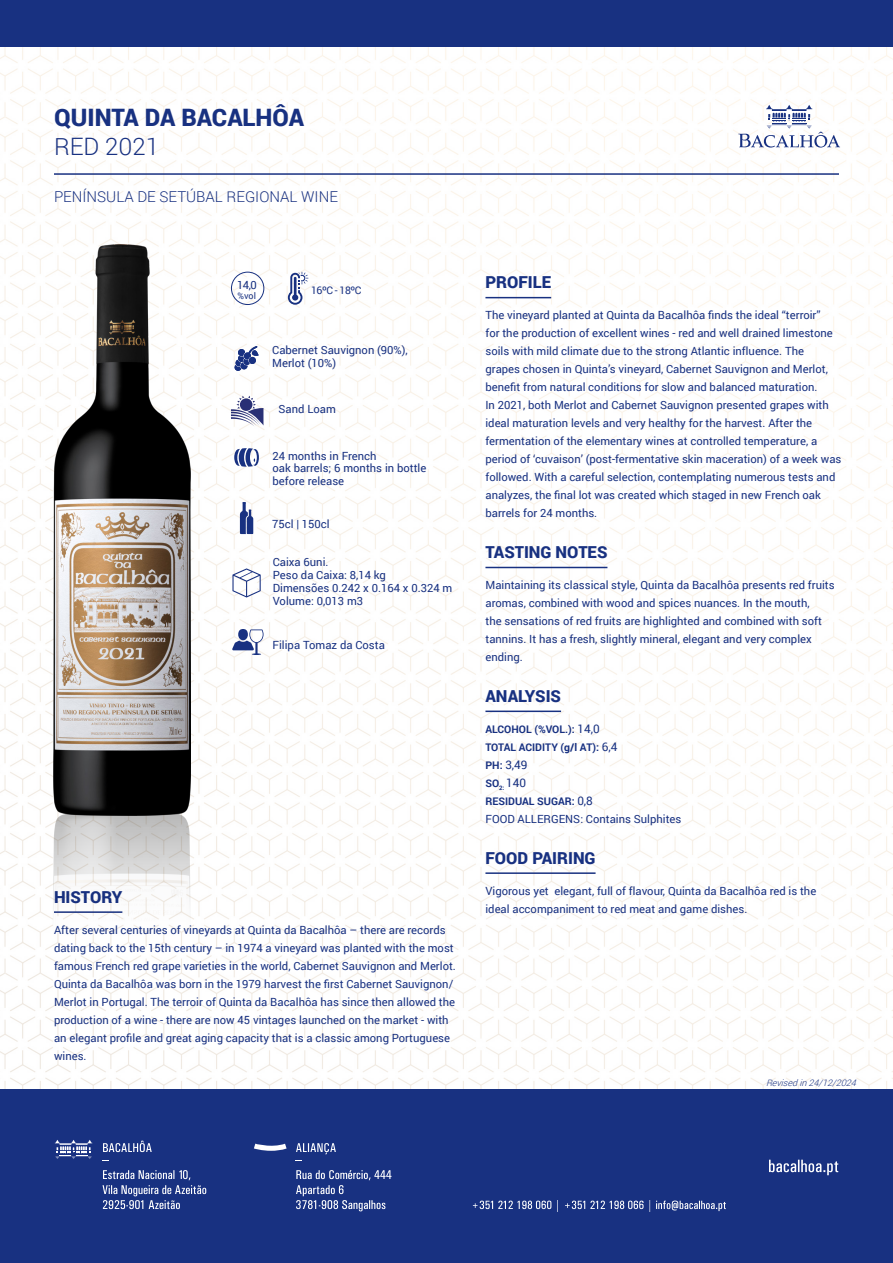
<style>
.page{position:relative;width:893px;height:1263px;background:#fff}
.page>*{position:absolute;margin:0;border:0;box-sizing:border-box;transform-origin:0 0}
.t1{font:900 24px "Roboto";color:#183181}
.t2{font:300 24px "Roboto";color:#183181}
.TITULOS_BLUE{font:900 16.5px "Roboto";color:#183181}
.t3{font:300 15px "Roboto";color:#183181}
.t4{font:11.85px "Roboto";color:#183181}
.t5{font:11.25px/18px "Roboto";color:#183181}
.t6{font:700 10.5px "Roboto";color:#183181}
.t7{font:10.5px "Roboto";letter-spacing:-.04em;color:#183181}
.t8{font:italic 300 9px "Roboto";color:#183181}
.t9{font:9px "Roboto";color:#183181}
.s1{font-weight:400;font-size:11.85px}
.s2{font-weight:700;font-size:10.5px}
</style>
<div class="page">
<img style="left:0;top:47px;width:893px;height:1042px">
<div style="left:0;top:1089px;width:893px;height:174px;background:#183181"></div>
<div style="left:0;top:0;width:893px;height:47px;background:#183181"></div>
<svg style="left:473px;top:1200px;width:253px;height:12px"></svg>
<svg style="left:769px;top:1160px;width:69px;height:15px"></svg>
<svg style="left:254px;top:1144px;width:33px;height:7px"></svg>
<svg style="left:296px;top:1170px;width:95px;height:41px"></svg>
<svg style="left:296px;top:1143px;width:40px;height:11px"></svg>
<svg style="left:102px;top:1179px;width:104px;height:30px"></svg>
<svg style="left:232px;top:629px;width:32px;height:26px"></svg>
<hr style="left:485px;top:297px;width:66px;height:1px;background:#183181">
<hr style="left:485px;top:567px;width:122px;height:1px;background:#183181">
<hr style="left:485px;top:710px;width:76px;height:2px;background:#183181">
<hr style="left:485px;top:872px;width:111px;height:2px;background:#183181">
<svg style="left:232px;top:568px;width:29px;height:29px"></svg>
<svg style="left:234px;top:346px;width:25px;height:25px"></svg>
<svg style="left:234px;top:448px;width:25px;height:19px"></svg>
<svg style="left:240px;top:502px;width:13px;height:32px"></svg>
<div style="left:231px;top:272px;width:33px;height:33px;border:1px solid #183181;border-radius:50%"></div>
<svg style="left:288px;top:272px;width:20px;height:33px"></svg>
<hr style="left:54px;top:173px;width:785px;height:2px;background:#183181">
<svg style="left:738px;top:105px;width:102px;height:43px"></svg>
<img style="left:50px;top:810px;width:143px;height:369px">
<img style="left:53px;top:244px;width:138px;height:572px">
<svg style="left:231px;top:395px;width:32px;height:31px"></svg>
<p class="t1" style="left:54px;top:101px;width:251px">QUINTA DA BACALHÔA</p>
<p class="t2" style="left:54px;top:130px;width:107px">RED 2021</p>
<p class="t3" style="left:54px;top:187px;width:285px">PENÍNSULA DE SETÚBAL REGIONAL WINE</p>
<p class="t5" style="left:237px;top:275px;width:21px">14,0</p>
<p class="t7" style="left:311px;top:283px;width:52px">16ºC - 18ºC</p>
<p class="t9" style="left:237px;top:290px;width:20px">%vol</p>
<p class="t5" style="left:272px;top:340px;width:137px">Cabernet Sauvignon (90%),</p>
<p class="t5" style="left:272px;top:353px;width:66px">Merlot (10%)</p>
<p class="t5" style="left:279px;top:400px;width:59px">Sand Loam</p>
<p class="t5" style="left:273px;top:449px;width:155px;line-height:12.8px">24 months in French<br>oak barrels; 6 months in bottle before release</p>
<p class="t5" style="left:272px;top:514px;width:59px">75cl | 150cl</p>
<p class="t5" style="left:273px;top:553px;width:57px">Caixa 6uni.</p>
<p class="t5" style="left:273px;top:566px;width:115px">Peso da Caixa: 8,14 kg</p>
<p class="t5" style="left:273px;top:578px;width:181px">Dimensões 0.242 x 0.164 x 0.324 m</p>
<p class="t5" style="left:273px;top:591px;width:92px">Volume: 0,013 m3</p>
<p class="t5" style="left:273px;top:636px;width:114px">Filipa Tomaz da Costa</p>
<p class="TITULOS_BLUE" style="left:54px;top:885px;width:70px">HISTORY</p>
<p class="t5" style="left:54px;top:920px;width:403px">After several centuries of vineyards at Quinta da Bacalhôa – there are records dating back to the 15th century – in 1974 a vineyard was planted with the most famous French red grape varieties in the world, Cabernet Sauvignon and Merlot.<br>Quinta da Bacalhôa was born in the 1979 harvest the first Cabernet Sauvignon/ Merlot in Portugal. The terroir of Quinta da Bacalhôa has since then allowed the production of a wine - there are now 45 vintages launched on the market - with an elegant profile and great aging capacity that is a classic among Portuguese wines.</p>
<p class="TITULOS_BLUE" style="left:485px;top:271px;width:67px">PROFILE</p>
<p class="t5" style="left:485px;top:306px;width:357px">The vineyard planted at Quinta da Bacalhôa finds the ideal “terroir”<br>for the production of excellent wines - red and well drained limestone soils with mild climate due to the strong Atlantic influence. The grapes chosen in Quinta’s vineyard, Cabernet Sauvignon and Merlot, benefit from natural conditions for slow and balanced maturation.<br>In 2021, both Merlot and Cabernet Sauvignon presented grapes with ideal maturation levels and very healthy for the harvest. After the fermentation of the elementary wines at controlled temperature, a period of ‘cuvaison’ (post-fermentative skin maceration) of a week was followed. With a careful selection, contemplating numerous tests and analyzes, the final lot was created which staged in new French oak barrels for 24 months.</p>
<p class="TITULOS_BLUE" style="left:485px;top:541px;width:123px">TASTING NOTES</p>
<p class="t5" style="left:485px;top:575px;width:351px">Maintaining its classical style, Quinta da Bacalhôa presents red fruits aromas, combined with wood and spices nuances. In the mouth,<br>the sensations of red fruits are highlighted and combined with soft tannins. It has a fresh, slightly mineral, elegant and very complex ending.</p>
<p class="TITULOS_BLUE" style="left:485px;top:684px;width:77px">ANALYSIS</p>
<p class="t6" style="left:485px;top:722px;width:116px">ALCOHOL (%VOL.): <span class="s1">14,0</span></p>
<p class="t6" style="left:485px;top:740px;width:133px">TOTAL ACIDITY (g/l AT): <span class="s1">6,4</span></p>
<p class="t4" style="left:485px;top:756px;width:44px"><span class="s2">PH:</span> 3,49</p>
<p class="t4" style="left:485px;top:774px;width:42px"><span class="s2">SO</span><sub>2:</sub> 140</p>
<p class="t6" style="left:485px;top:794px;width:109px">RESIDUAL SUGAR: <span class="s1">0,8</span></p>
<p class="t5" style="left:485px;top:809px;width:197px">FOOD ALLERGENS: Contains Sulphites</p>
<p class="TITULOS_BLUE" style="left:485px;top:846px;width:112px">FOOD PAIRING</p>
<p class="t5" style="left:485px;top:881px;width:332px">Vigorous yet elegant, full of flavour, Quinta da Bacalhôa red is the ideal accompaniment to red meat and game dishes.</p>
<p class="t8" style="left:766px;top:1076px;width:95px">Revisedin24/12/2024</p>
</div>
